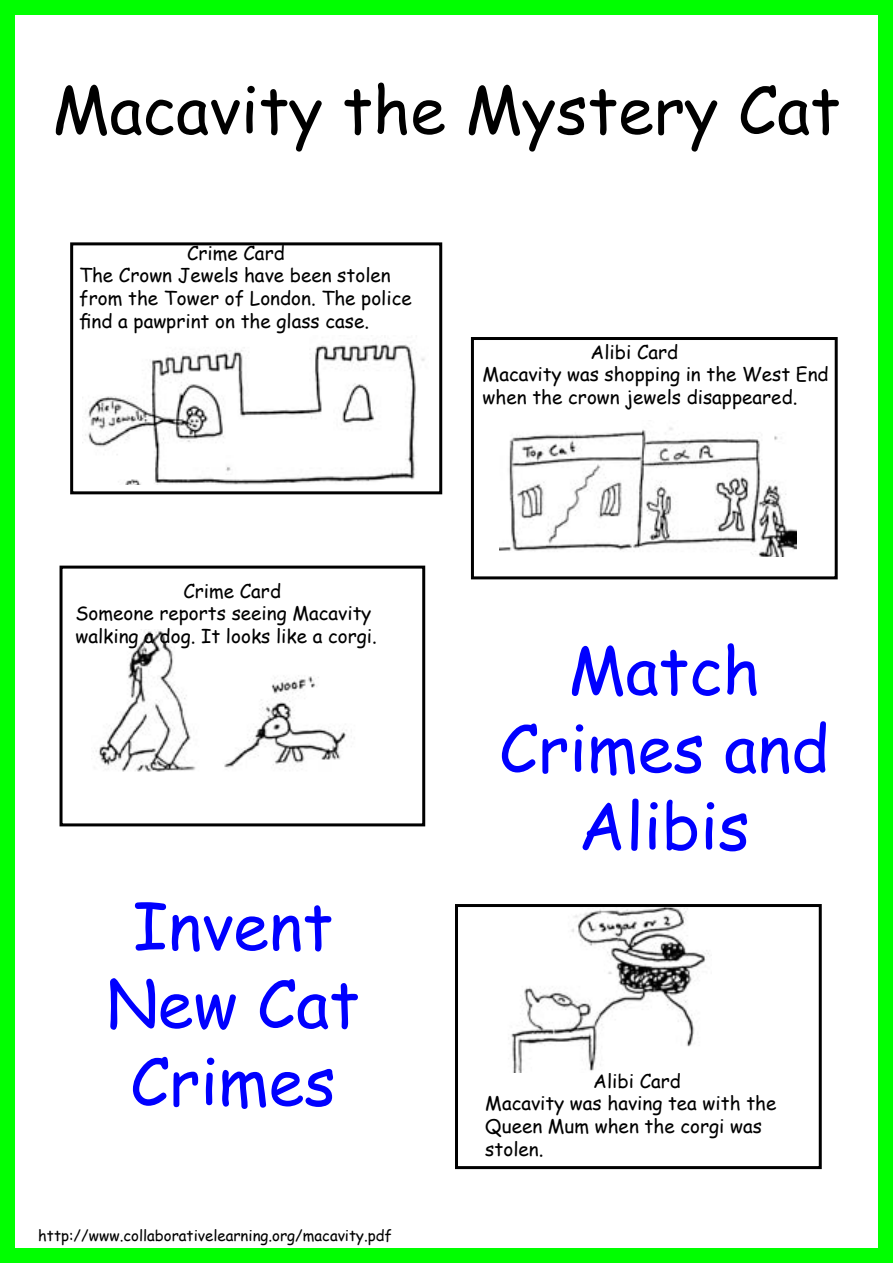
<style>
.page{position:relative;width:893px;height:1263px;background:#fff}
.page>*{position:absolute;margin:0;border:0;box-sizing:border-box;transform-origin:0 0}
.t1{font:64.8px/77.7px "Comic Sans MS";color:#00f;text-align:center}
.t2{font:64.8px "Comic Sans MS";color:#000}
.t3{font:18.9px/22.6px "Comic Sans MS";color:#000}
.t4{font:15px "Comic Sans MS";color:#000}
</style>
<div class="page">
<div style="left:471px;top:337px;width:367px;height:242px;border:3px solid #000"></div>
<div style="left:60px;top:566px;width:365px;height:260px;border:3px solid #000"></div>
<img style="left:96px;top:630px;width:251px;height:142px">
<img style="left:500px;top:427px;width:296px;height:129px">
<img style="left:511px;top:908px;width:198px;height:165px">
<img style="left:82px;top:344px;width:343px;height:141px">
<div style="left:70px;top:242px;width:372px;height:252px;border:3px solid #000"></div>
<div style="left:455px;top:904px;width:367px;height:265px;border:3px solid #000"></div>
<div style="left:0;top:0;width:893px;height:1263px;border:15px solid #0f0"></div>
<h1 class="t2" style="left:52px;top:62px;width:790px">Macavity the Mystery Cat</h1>
<p class="t3" style="left:79px;top:241px;width:334px;text-indent:108px">Crime Card<br>The Crown Jewels have been stolen from the Tower of London. The police find a pawprint on the glass case.</p>
<p class="t3" style="left:75px;top:579px;width:303px;text-indent:108px">Crime Card<br>Someone reports seeing Macavity walking a dog. It looks like a corgi.</p>
<h1 class="t1" style="left:106px;top:885px;width:255px">Invent<br>New Cat<br>Crimes</h1>
<p class="t4" style="left:38px;top:1224px;width:355px">http://www.collaborativelearning.org/macavity.pdf</p>
<p class="t3" style="left:483px;top:340px;width:348px;text-indent:108px">Alibi Card<br>Macavity was shopping in the West End when the crown jewels disappeared.</p>
<h1 class="t1" style="left:499px;top:629px;width:332px">Match<br>Crimes and<br>Alibis</h1>
<p class="t3" style="left:485px;top:1069px;width:293px;text-indent:108px">Alibi Card<br>Macavity was having tea with the<br>Queen Mum when the corgi was stolen.</p>
</div>
